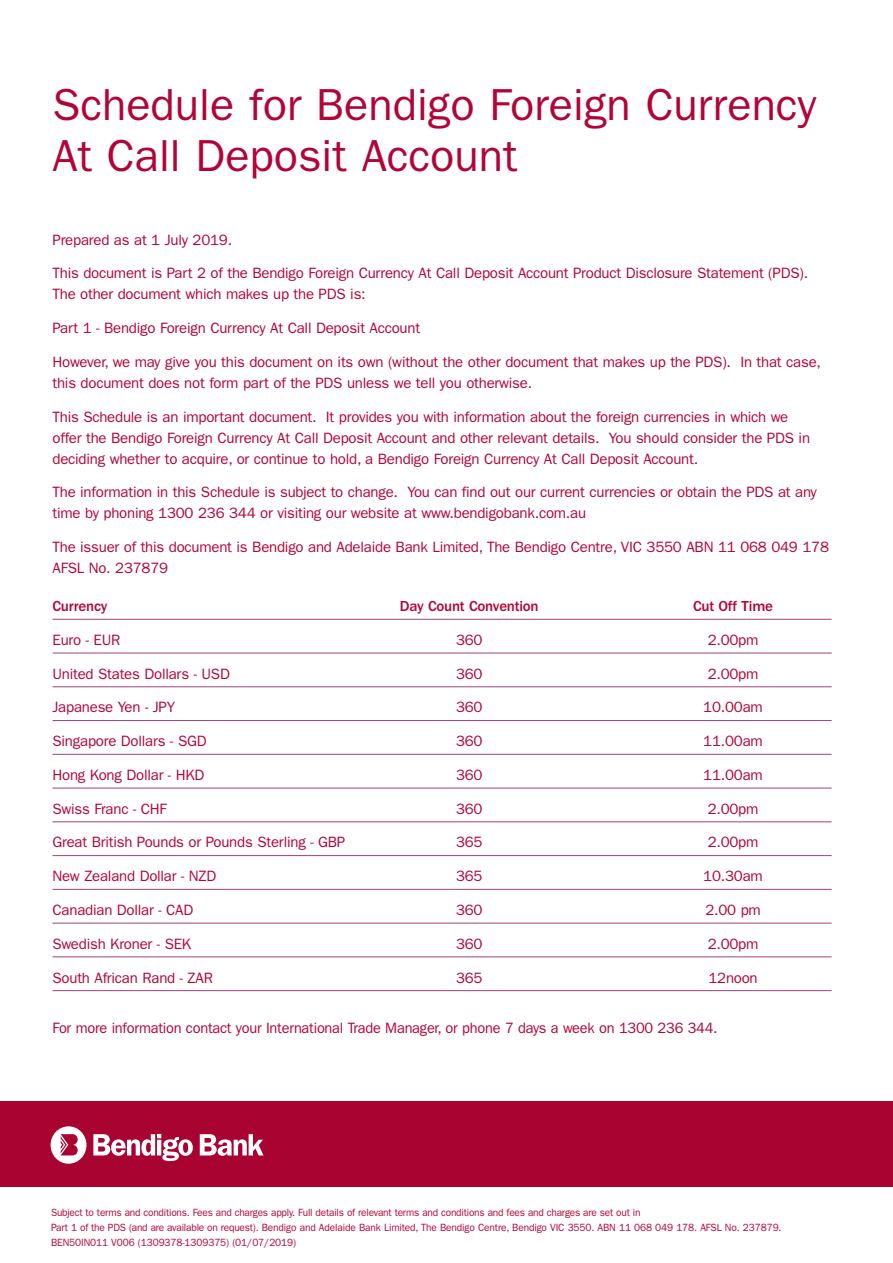
<style>
.page{position:relative;width:893px;height:1263px;background:#fff}
.page>*{position:absolute;margin:0;border:0;box-sizing:border-box;transform-origin:0 0}
.t1{font:45px/51px "Franklin Gothic";color:#b30437}
.Header_decs{font:15px/21px "Franklin Gothic";letter-spacing:-.015em;color:#b30437}
.Header_decs-2{font:500 15px "Franklin Gothic";letter-spacing:-.015em;color:#b30437}
.Header_decs-3{font:10.5px/15px "Franklin Gothic";letter-spacing:-.02em;color:#b30437;scale:.96 1}
</style>
<div class="page">
<hr style="left:53px;top:619px;width:779px;height:1px;background:#a14176">
<hr style="left:53px;top:653px;width:779px;height:1px;background:#a14176">
<hr style="left:53px;top:686px;width:779px;height:1px;background:#a14176">
<hr style="left:53px;top:720px;width:779px;height:1px;background:#a14176">
<hr style="left:53px;top:754px;width:779px;height:1px;background:#a14176">
<hr style="left:53px;top:788px;width:779px;height:1px;background:#a14176">
<hr style="left:53px;top:821px;width:779px;height:1px;background:#a14176">
<hr style="left:53px;top:855px;width:779px;height:1px;background:#a14176">
<hr style="left:53px;top:889px;width:779px;height:1px;background:#a14176">
<hr style="left:53px;top:923px;width:779px;height:1px;background:#a14176">
<hr style="left:53px;top:956px;width:779px;height:1px;background:#a14176">
<hr style="left:53px;top:990px;width:779px;height:1px;background:#a14176">
<div style="left:0;top:1101px;width:893px;height:85px;background:#a90332"></div>
<svg style="left:51px;top:1126px;width:35px;height:38px"></svg>
<svg style="left:93px;top:1134px;width:100px;height:27px"></svg>
<svg style="left:200px;top:1134px;width:64px;height:22px"></svg>
<p class="t1" style="left:53px;top:80px;width:765px">Schedule for Bendigo Foreign Currency<br>At Call Deposit Account</p>
<p class="Header_decs" style="left:53px;top:229px;width:181px">Prepared as at 1 July 2019.</p>
<p class="Header_decs" style="left:53px;top:263px;width:757px">This document is Part 2 of the Bendigo Foreign Currency At Call Deposit Account Product Disclosure Statement (PDS).<br>The other document which makes up the PDS is:</p>
<p class="Header_decs" style="left:53px;top:318px;width:369px">Part 1 - Bendigo Foreign Currency At Call Deposit Account</p>
<p class="Header_decs" style="left:53px;top:351px;width:770px">However, we may give you this document on its own (without the other document that makes up the PDS). In that case, this document does not form part of the PDS unless we tell you otherwise.</p>
<p class="Header_decs" style="left:53px;top:406px;width:759px">This Schedule is an important document. It provides you with information about the foreign currencies in which we offer the Bendigo Foreign Currency At Call Deposit Account and other relevant details. You should consider the PDS in deciding whether to acquire, or continue to hold, a Bendigo Foreign Currency At Call Deposit Account.</p>
<p class="Header_decs" style="left:53px;top:482px;width:766px">The information in this Schedule is subject to change. You can find out our current currencies or obtain the PDS at any time by phoning 1300 236 344 or visiting our website at www.bendigobank.com.au</p>
<p class="Header_decs" style="left:53px;top:537px;width:778px">The issuer of this document is Bendigo and Adelaide Bank Limited, The Bendigo Centre, VIC 3550 ABN 11 068 049 178<br>AFSL No. 237879</p>
<p class="Header_decs-2" style="left:53px;top:598px;width:56px">Currency</p>
<p class="Header_decs-2" style="left:400px;top:598px;width:140px">Day Count Convention</p>
<p class="Header_decs-2" style="left:693px;top:598px;width:82px">Cut Off Time</p>
<p class="Header_decs" style="left:53px;top:629px;width:69px">Euro - EUR</p>
<p class="Header_decs" style="left:456px;top:629px;width:28px">360</p>
<p class="Header_decs" style="left:708px;top:629px;width:52px">2.00pm</p>
<p class="Header_decs" style="left:53px;top:663px;width:179px">United States Dollars - USD</p>
<p class="Header_decs" style="left:456px;top:663px;width:28px">360</p>
<p class="Header_decs" style="left:708px;top:663px;width:52px">2.00pm</p>
<p class="Header_decs" style="left:53px;top:697px;width:124px">Japanese Yen - JPY</p>
<p class="Header_decs" style="left:456px;top:697px;width:28px">360</p>
<p class="Header_decs" style="left:703px;top:697px;width:61px">10.00am</p>
<p class="Header_decs" style="left:53px;top:731px;width:156px">Singapore Dollars - SGD</p>
<p class="Header_decs" style="left:456px;top:731px;width:28px">360</p>
<p class="Header_decs" style="left:703px;top:731px;width:61px">11.00am</p>
<p class="Header_decs" style="left:53px;top:764px;width:153px">Hong Kong Dollar - HKD</p>
<p class="Header_decs" style="left:456px;top:764px;width:28px">360</p>
<p class="Header_decs" style="left:703px;top:764px;width:61px">11.00am</p>
<p class="Header_decs" style="left:53px;top:798px;width:116px">Swiss Franc - CHF</p>
<p class="Header_decs" style="left:456px;top:798px;width:28px">360</p>
<p class="Header_decs" style="left:708px;top:798px;width:52px">2.00pm</p>
<p class="Header_decs" style="left:53px;top:832px;width:294px">Great British Pounds or Pounds Sterling - GBP</p>
<p class="Header_decs" style="left:456px;top:832px;width:28px">365</p>
<p class="Header_decs" style="left:708px;top:832px;width:52px">2.00pm</p>
<p class="Header_decs" style="left:53px;top:866px;width:165px">New Zealand Dollar - NZD</p>
<p class="Header_decs" style="left:456px;top:866px;width:28px">365</p>
<p class="Header_decs" style="left:703px;top:866px;width:61px">10.30am</p>
<p class="Header_decs" style="left:53px;top:899px;width:142px">Canadian Dollar - CAD</p>
<p class="Header_decs" style="left:456px;top:899px;width:28px">360</p>
<p class="Header_decs" style="left:705px;top:899px;width:57px">2.00 pm</p>
<p class="Header_decs" style="left:53px;top:933px;width:140px">Swedish Kroner - SEK</p>
<p class="Header_decs" style="left:456px;top:933px;width:28px">360</p>
<p class="Header_decs" style="left:708px;top:933px;width:52px">2.00pm</p>
<p class="Header_decs" style="left:53px;top:967px;width:162px">South African Rand - ZAR</p>
<p class="Header_decs" style="left:456px;top:967px;width:28px">365</p>
<p class="Header_decs" style="left:708px;top:967px;width:51px">12noon</p>
<p class="Header_decs" style="left:53px;top:1018px;width:667px">For more information contact your International Trade Manager, or phone 7 days a week on 1300 236 344.</p>
<p class="Header_decs-3" style="left:51px;top:1205px;width:763px">Subject to terms and conditions. Fees and charges apply. Full details of relevant terms and conditions and fees and charges are set out in<br>Part 1 of the PDS (and are available on request). Bendigo and Adelaide Bank Limited, The Bendigo Centre, Bendigo VIC 3550. ABN 11 068 049 178. AFSL No. 237879.</p>
<p class="Header_decs-3" style="left:51px;top:1235px;width:257px">BEN50IN011 V006 (1309378-1309375) (01/07/2019)</p>
</div>
